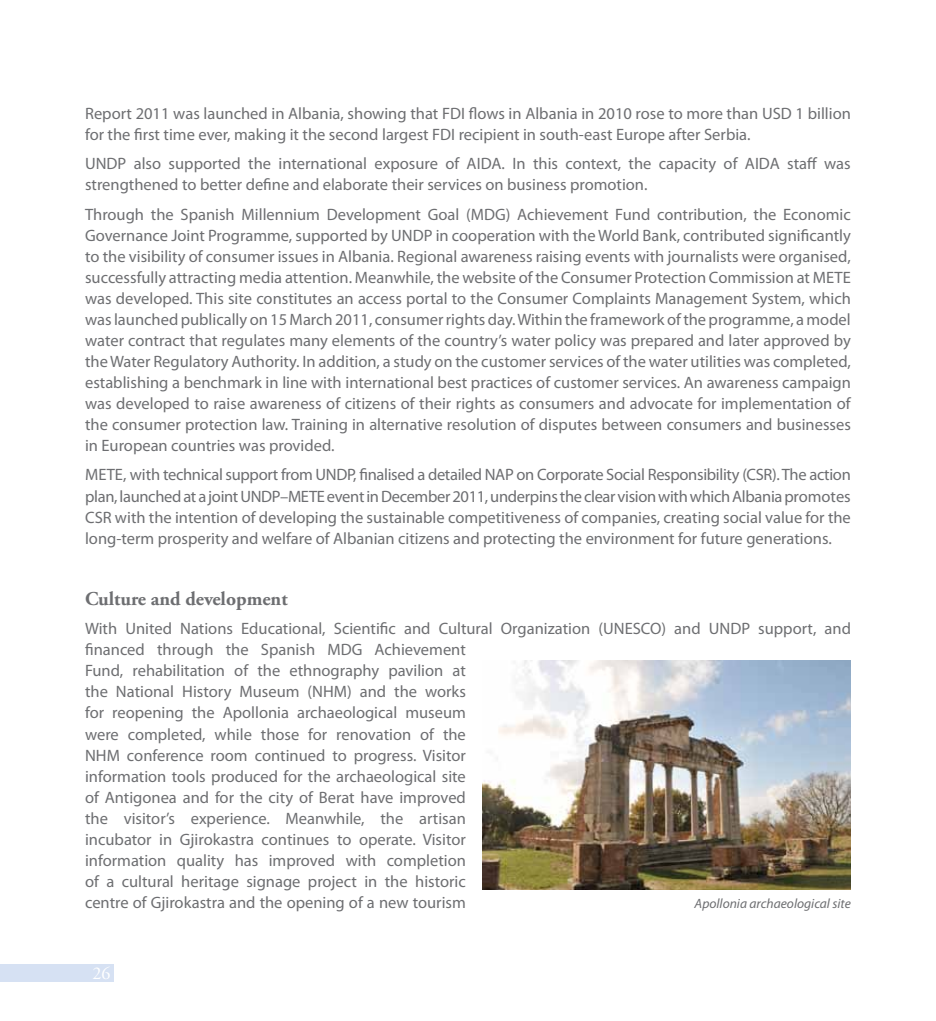
<style>
.page{position:relative;width:936px;height:1021px;background:#fff}
.page>*{position:absolute;margin:0;border:0;box-sizing:border-box;transform-origin:0 0}
.t1{font:700 19.5px "Adobe Garamond Pro";color:#6d6e71}
.t2{font:18px "Adobe Garamond Pro";color:#fff}
.t3{font:16.5px/21px "Myriad Pro";color:#6d6e71}
.t4{font:italic 13.5px "Myriad Pro";color:#6d6e71}
</style>
<div class="page">
<div style="left:0;top:964px;width:114px;height:17px;background:#d6e1f3"></div>
<img style="left:483px;top:660px;width:367px;height:229px">
<p class="t3" style="left:85px;top:102px;width:767px">Report 2011 was launched in Albania, showing that FDI flows in Albania in 2010 rose to more than USD 1 billion for the first time ever, making it the second largest FDI recipient in south-east Europe after Serbia.</p>
<p class="t3" style="left:85px;top:153px;width:767px">UNDP also supported the international exposure of AIDA. In this context, the capacity of AIDA staff was strengthened to better define and elaborate their services on business promotion.</p>
<p class="t3" style="left:85px;top:203px;width:767px;text-align:justify">Through the Spanish Millennium Development Goal (MDG) Achievement Fund contribution, the Economic Governance Joint Programme, supported by UNDP in cooperation with the World Bank, contributed significantly to the visibility of consumer issues in Albania. Regional awareness raising events with journalists were organised, successfully attracting media attention. Meanwhile, the website of the Consumer Protection Commission at METE was developed. This site constitutes an access portal to the Consumer Complaints Management System, which was launched publically on 15 March 2011, consumer rights day. Within the framework of the programme, a model water contract that regulates many elements of the country’s water policy was prepared and later approved by the Water Regulatory Authority. In addition, a study on the customer services of the water utilities was completed, establishing a benchmark in line with international best practices of customer services. An awareness campaign was developed to raise awareness of citizens of their rights as consumers and advocate for implementation of the consumer protection law. Training in alternative resolution of disputes between consumers and businesses in European countries was provided.</p>
<p class="t3" style="left:85px;top:464px;width:767px;text-align:justify">METE, with technical support from UNDP, finalised a detailed NAP on Corporate Social Responsibility (CSR). The action plan, launched at a joint UNDP–METE event in December 2011, underpins the clear vision with which Albania promotes CSR with the intention of developing the sustainable competitiveness of companies, creating social value for the long-term prosperity and welfare of Albanian citizens and protecting the environment for future generations.</p>
<p class="t1" style="left:85px;top:587px;width:204px">Culture and development</p>
<p class="t3" style="left:85px;top:618px;width:767px">With United Nations Educational, Scientific and Cultural Organization (UNESCO) and UNDP support, and financed through the Spanish MDG Achievement<br>Fund, rehabilitation of the ethnography pavilion at<br>the National History Museum (NHM) and the works<br>for reopening the Apollonia archaeological museum<br>were completed, while those for renovation of the<br>NHM conference room continued to progress. Visitor<br>information tools produced for the archaeological site<br>of Antigonea and for the city of Berat have improved<br>the visitor’s experience. Meanwhile, the artisan<br>incubator in Gjirokastra continues to operate. Visitor<br>information quality has improved with completion<br>of a cultural heritage signage project in the historic<br>centre of Gjirokastra and the opening of a new tourism</p>
<p class="t4" style="left:694px;top:895px;width:158px">Apollonia archaeological site</p>
<p class="t2" style="left:93px;top:962px;width:19px">26</p>
</div>
